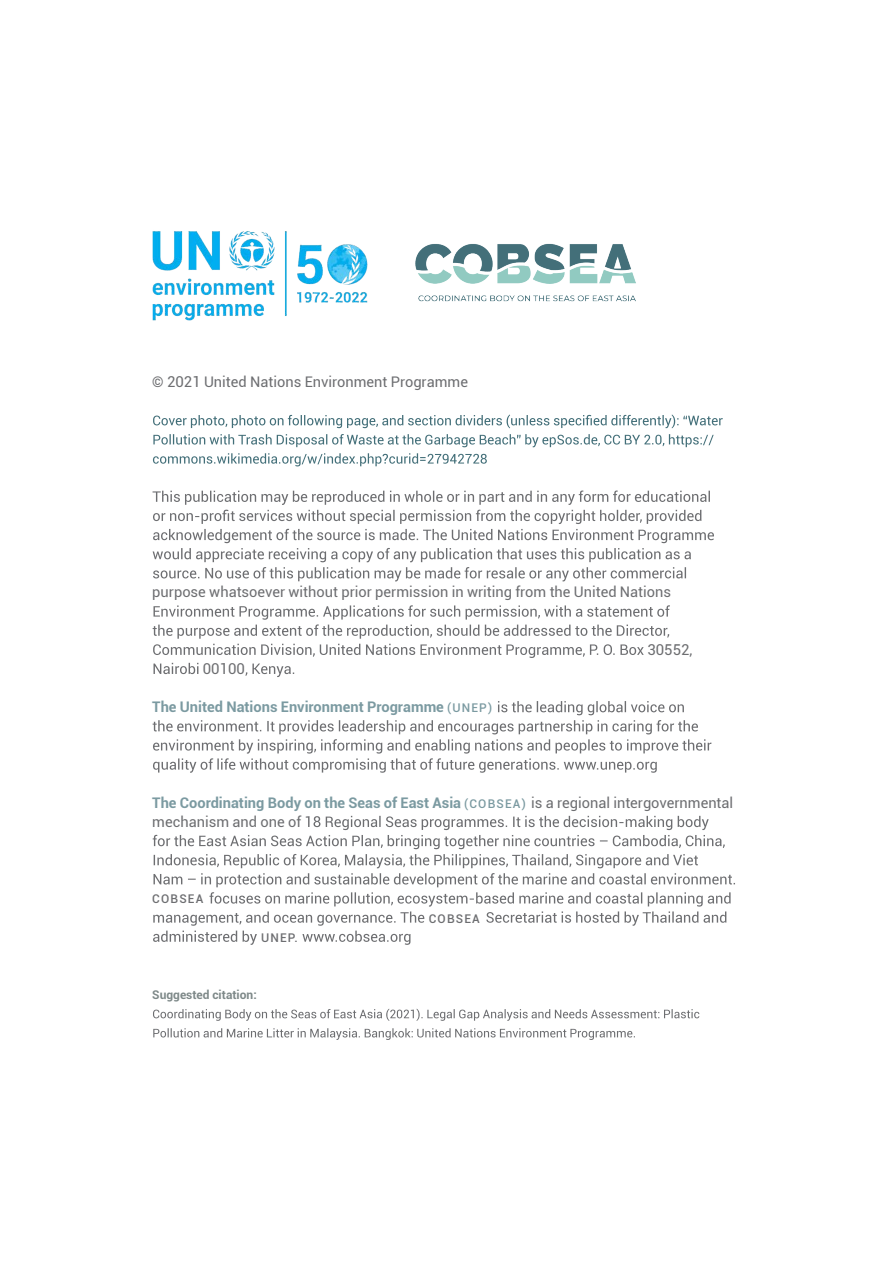
<style>
.page{position:relative;width:893px;height:1263px;background:#fff}
.page>*{position:absolute;margin:0;border:0;box-sizing:border-box;transform-origin:0 0}
.t1{font:15px "Roboto";color:#6d6e71}
.t2{font:14.7px/19px "Roboto";color:#6d6e71}
.t3{font:700 14.7px "Roboto";color:#7b9aa1}
.t4{font:700 12px "Roboto";color:#7e8989}
.t5{font:500 12px "Roboto";letter-spacing:.1em;color:#6d6e71}
.s1{font-size:15px}
.s2{font-weight:500;font-size:12px}
.s3{font-size:14.7px}
.s4{font-weight:700;color:#7b9aa1}
.s5{font-weight:500;font-size:12px;color:#7b9aa1}
</style>
<div class="page">
<svg style="left:153px;top:414px;width:570px;height:14px"></svg>
<svg style="left:153px;top:434px;width:561px;height:13px"></svg>
<svg style="left:153px;top:453px;width:334px;height:13px"></svg>
<svg style="left:153px;top:490px;width:561px;height:91px"></svg>
<svg style="left:153px;top:605px;width:517px;height:72px"></svg>
<svg style="left:153px;top:701px;width:558px;height:72px"></svg>
<svg style="left:153px;top:816px;width:582px;height:129px"></svg>
<svg style="left:153px;top:1009px;width:546px;height:12px"></svg>
<svg style="left:153px;top:1028px;width:482px;height:12px"></svg>
<img style="left:415px;top:243px;width:221px;height:59px">
<img style="left:152px;top:231px;width:216px;height:90px">
<p class="t2" style="left:152px;top:372px;width:317px">© <span class="s1">2021</span> United Nations Environment Programme</p>
<p class="t2" style="left:152px;top:582px;width:520px">purpose whatsoever without prior permission in writing from the United Nations</p>
<p class="t1" style="left:203px;top:658px;width:44px">00100</p>
<p class="t3" style="left:152px;top:697px;width:341px">The United Nations Environment Programme <span class="s2">(UNEP)</span></p>
<p class="t1" style="left:647px;top:639px;width:47px">30552<span class="s3">,</span></p>
<p class="t2" style="left:152px;top:792px;width:582px"><span class="s4">The Coordinating Body on the Seas of East Asia</span> <span class="s5">(COBSEA)</span> is a regional intergovernmental mechanism and one of</p>
<p class="t5" style="left:152px;top:891px;width:53px">COBSEA</p>
<p class="t5" style="left:261px;top:929px;width:38px">UNEP.</p>
<p class="t4" style="left:152px;top:986px;width:106px">Suggested citation:</p>
<p class="t5" style="left:429px;top:910px;width:53px">COBSEA</p>
</div>
